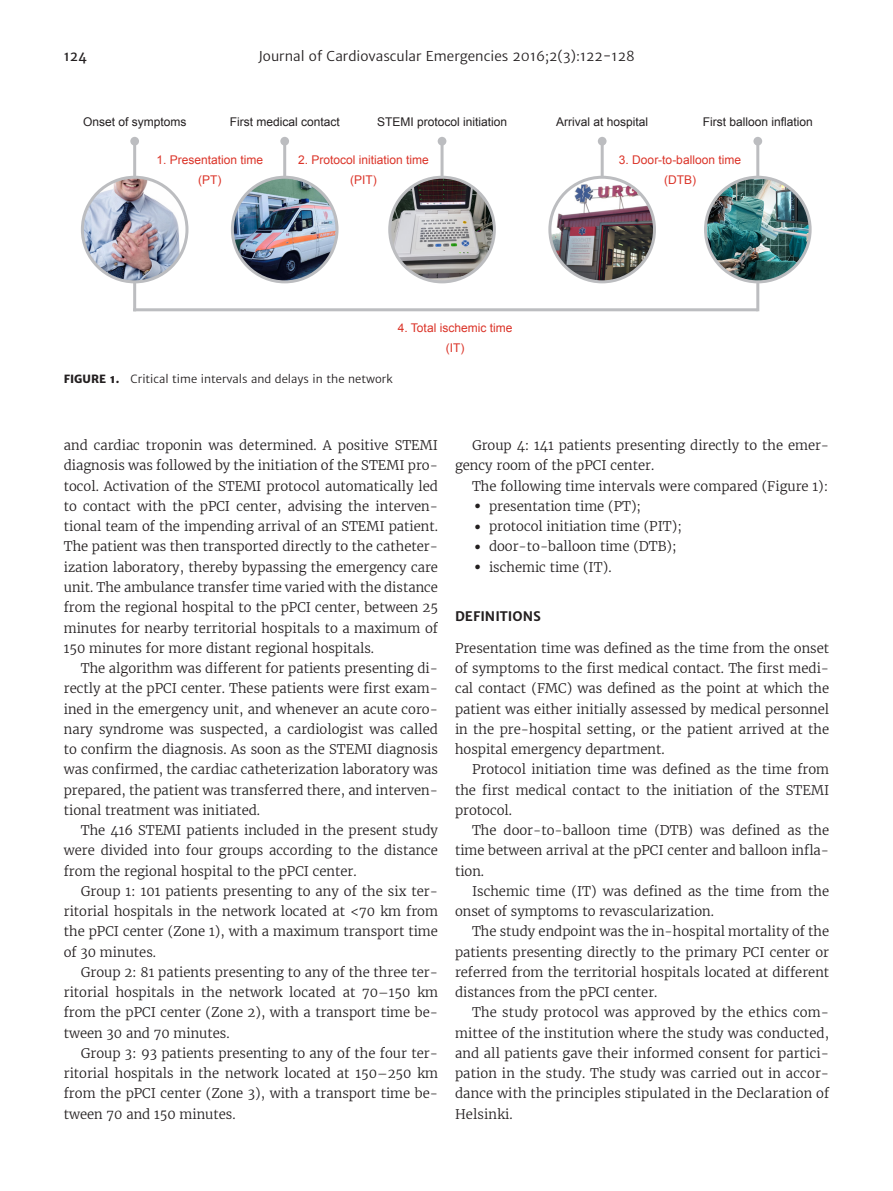
<style>
.page{position:relative;width:893px;height:1191px;background:#fff}
.page>*{position:absolute;margin:0;border:0;box-sizing:border-box;transform-origin:0 0}
.t1{font:13.5px "Merriweather Sans";color:#231f20}
.t2{font:13.5px "Merriweather Sans";color:#231f20}
.Text{font:300 13.2px/20.2px "Merriweather";color:#231f20;text-align:justify}
.Text_no_indent{font:300 13.2px/20.2px "Merriweather";color:#231f20;text-align:justify}
.Heading_3{font:700 13.2px "Merriweather Sans";color:#231f20}
.Table_info{font:12px/20.2px "Arial";color:#db3328;text-align:center}
.Table_info-2{font:12px "Arial";color:#231f20}
.t3{font:11.25px "Merriweather Sans";color:#231f20}
.s1{font-weight:800}
.s2{font-size:27px}
</style>
<div class="page">
<img style="left:82px;top:177px;width:105px;height:105px;border-radius:52px">
<div style="left:81px;top:176px;width:107px;height:107px;border:3px solid #bcbdc0;border-radius:50%"></div>
<img style="left:232px;top:177px;width:105px;height:105px;border-radius:52px">
<div style="left:231px;top:176px;width:107px;height:107px;border:3px solid #bcbdc0;border-radius:50%"></div>
<img style="left:390px;top:177px;width:104px;height:105px;border-radius:52px">
<div style="left:388px;top:176px;width:108px;height:107px;border:3px solid #bcbdc0;border-radius:50%"></div>
<img style="left:551px;top:179px;width:103px;height:103px">
<div style="left:548px;top:176px;width:108px;height:107px;border:3px solid #bcbdc0;border-radius:50%"></div>
<img style="left:705px;top:177px;width:105px;height:105px;border-radius:52px">
<div style="left:704px;top:176px;width:108px;height:107px;border:3px solid #bcbdc0;border-radius:50%"></div>
<hr style="left:133px;top:141px;width:3px;height:36px;background:#bcbdc0">
<hr style="left:133px;top:282px;width:3px;height:29px;background:#bcbdc0">
<hr style="left:756px;top:282px;width:3px;height:29px;background:#bcbdc0">
<hr style="left:133px;top:308px;width:625px;height:3px;background:#bcbdc0">
<hr style="left:283px;top:141px;width:3px;height:36px;background:#bcbdc0">
<hr style="left:441px;top:141px;width:3px;height:36px;background:#bcbdc0">
<hr style="left:601px;top:141px;width:3px;height:36px;background:#bcbdc0">
<hr style="left:756px;top:141px;width:3px;height:36px;background:#bcbdc0">
<div style="left:130px;top:137px;width:9px;height:9px;background:#bcbdc0;border-radius:50%"></div>
<div style="left:280px;top:137px;width:9px;height:9px;background:#bcbdc0;border-radius:50%"></div>
<div style="left:438px;top:137px;width:8px;height:9px;background:#bcbdc0;border-radius:50%"></div>
<div style="left:598px;top:137px;width:9px;height:9px;background:#bcbdc0;border-radius:50%"></div>
<div style="left:753px;top:137px;width:9px;height:9px;background:#bcbdc0;border-radius:50%"></div>
<p class="t2" style="left:64px;top:48px;width:25px">124</p>
<p class="t1" style="left:258px;top:48px;width:378px">Journal of Cardiovascular Emergencies 2016;2(3):122-128</p>
<p class="Table_info-2" style="left:230px;top:113px;width:112px">First medical contact</p>
<p class="Table_info-2" style="left:377px;top:113px;width:132px">STEMI protocol initiation</p>
<p class="Table_info-2" style="left:556px;top:113px;width:94px">Arrival at hospital</p>
<p class="Table_info-2" style="left:703px;top:113px;width:112px">First balloon inflation</p>
<p class="Table_info-2" style="left:83px;top:113px;width:105px">Onset of symptoms</p>
<p class="Table_info" style="left:156px;top:150px;width:108px">1. Presentation time (PT)</p>
<p class="Table_info" style="left:298px;top:150px;width:132px">2. Protocol initiation time (PIT)</p>
<p class="Table_info" style="left:619px;top:150px;width:124px">3. Door-to-balloon time (DTB)</p>
<p class="Table_info" style="left:398px;top:317px;width:116px">4. Total ischemic time</p>
<p class="Table_info" style="left:446px;top:338px;width:20px">(IT)</p>
<p class="t3" style="left:64px;top:372px;width:330px"><span class="s1">FIGURE 1.</span> Critical time intervals and delays in the network</p>
<p class="Text" style="left:64px;top:435px;width:376px">and cardiac troponin was determined. A positive STEMI diagnosis was followed by the initiation of the STEMI pro&shy;tocol. Activation of the STEMI protocol automatically led to contact with the pPCI center, advising the interven&shy;tional team of the impending arrival of an STEMI patient.<br>The patient was then transported directly to the catheter&shy;ization laboratory, thereby bypassing the emergency care unit. The ambulance transfer time varied with the distance from the regional hospital to the pPCI center, between 25 minutes for nearby territorial hospitals to a maximum of 150 minutes for more distant regional hospitals.</p>
<p class="Text" style="left:64px;top:658px;width:376px;text-indent:17px">The algorithm was different for patients presenting di&shy;rectly at the pPCI center. These patients were first exam&shy;ined in the emergency unit, and whenever an acute coro&shy;nary syndrome was suspected, a cardiologist was called to confirm the diagnosis. As soon as the STEMI diagnosis was confirmed, the cardiac catheterization laboratory was prepared, the patient was transferred there, and interven&shy;tional treatment was initiated.</p>
<p class="Text" style="left:64px;top:820px;width:376px;text-indent:17px">The 416 STEMI patients included in the present study were divided into four groups according to the distance from the regional hospital to the pPCI center.</p>
<p class="Text" style="left:64px;top:881px;width:376px;text-indent:17px">Group 1: 101 patients presenting to any of the six ter&shy;ritorial hospitals in the network located at &lt;70 km from the pPCI center (Zone 1), with a maximum transport time of 30 minutes.</p>
<p class="Text" style="left:64px;top:962px;width:376px;text-indent:17px">Group 2: 81 patients presenting to any of the three ter&shy;ritorial hospitals in the network located at 70–150 km from the pPCI center (Zone 2), with a transport time be&shy;tween 30 and 70 minutes.</p>
<p class="Text" style="left:64px;top:1043px;width:376px;text-indent:17px">Group 3: 93 patients presenting to any of the four ter&shy;ritorial hospitals in the network located at 150–250 km from the pPCI center (Zone 3), with a transport time be&shy;tween 70 and 150 minutes.</p>
<p class="Text" style="left:455px;top:435px;width:376px;text-indent:17px">Group 4: 141 patients presenting directly to the emer&shy;gency room of the pPCI center.</p>
<p class="Text" style="left:472px;top:476px;width:358px">The following time intervals were compared (Figure 1):</p>
<p class="Text" style="left:472px;top:496px;width:171px"><span class="s2">•</span> presentation time (PT);</p>
<p class="Text" style="left:472px;top:516px;width:211px"><span class="s2">•</span> protocol initiation time (PIT);</p>
<p class="Text" style="left:472px;top:536px;width:206px"><span class="s2">•</span> door-to-balloon time (DTB);</p>
<p class="Text" style="left:472px;top:557px;width:141px"><span class="s2">•</span> ischemic time (IT).</p>
<p class="Heading_3" style="left:455px;top:608px;width:87px">DEFINITIONS</p>
<p class="Text_no_indent" style="left:455px;top:638px;width:376px">Presentation time was defined as the time from the onset of symptoms to the first medical contact. The first medi&shy;cal contact (FMC) was defined as the point at which the patient was either initially assessed by medical personnel in the pre-hospital setting, or the patient arrived at the hospital emergency department.</p>
<p class="Text" style="left:455px;top:759px;width:376px;text-indent:17px">Protocol initiation time was defined as the time from the first medical contact to the initiation of the STEMI protocol.</p>
<p class="Text" style="left:455px;top:820px;width:376px;text-indent:17px">The door-to-balloon time (DTB) was defined as the time between arrival at the pPCI center and balloon infla&shy;tion.</p>
<p class="Text" style="left:455px;top:881px;width:376px;text-indent:17px">Ischemic time (IT) was defined as the time from the onset of symptoms to revascularization.</p>
<p class="Text" style="left:455px;top:921px;width:376px;text-indent:17px">The study endpoint was the in-hospital mortality of the patients presenting directly to the primary PCI center or referred from the territorial hospitals located at different distances from the pPCI center.</p>
<p class="Text" style="left:455px;top:1002px;width:376px;text-indent:17px">The study protocol was approved by the ethics com&shy;mittee of the institution where the study was conducted, and all patients gave their informed consent for partici&shy;pation in the study. The study was carried out in accor&shy;dance with the principles stipulated in the Declaration of Helsinki.</p>
</div>
